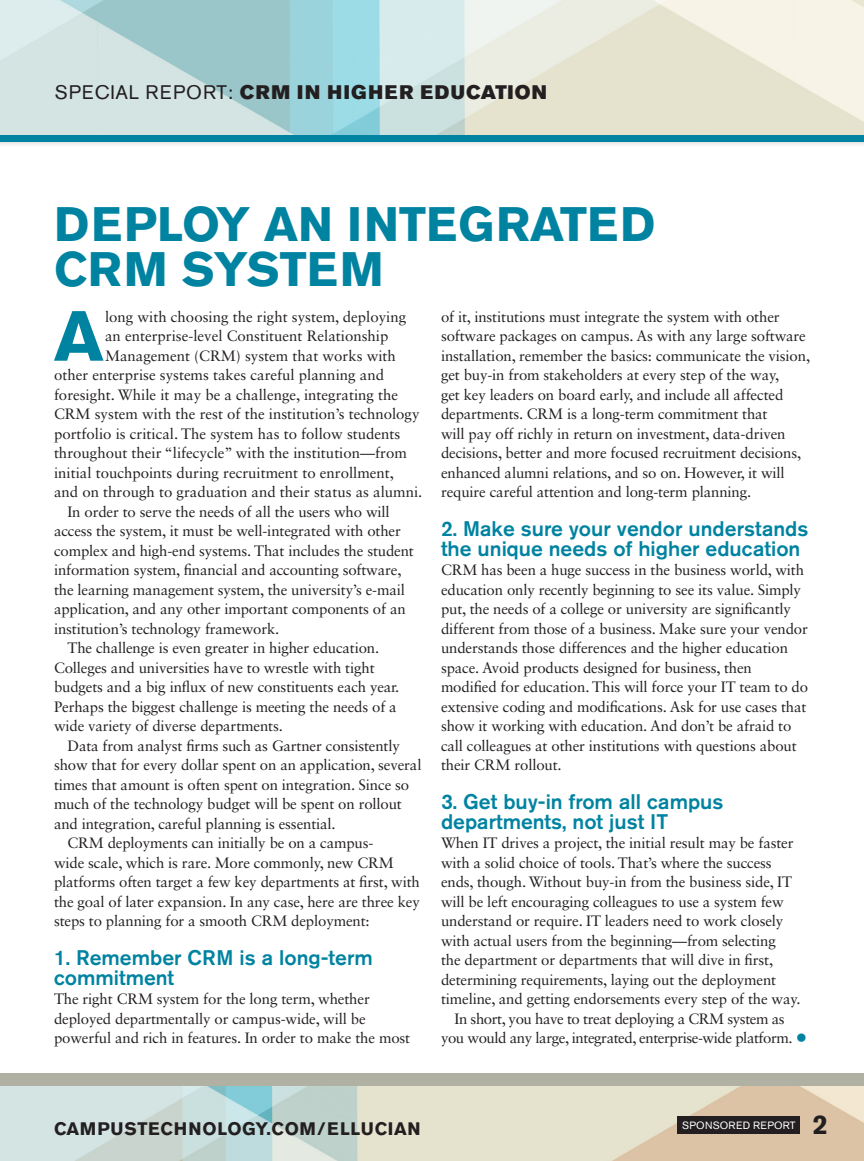
<style>
.page{position:relative;width:864px;height:1161px;background:#fff}
.page>*{position:absolute;margin:0;border:0;box-sizing:border-box;transform-origin:0 0}
.Body{font:700 70.2px "Akzidenz Grotesk BE";color:#0083a1}
.story_heads{font:700 48px/45px "Akzidenz Grotesk BE";color:#0083a1}
.dek2{font:700 27px "Akzidenz Grotesk BE";color:#231f20}
.subhead{font:500 21px/19.5px "Akzidenz Grotesk BE";color:#0083a1}
.t1{font:19.5px "Akzidenz Grotesk BE Super";letter-spacing:.06em;color:#231f20}
.deck{font:700 18px "Akzidenz Grotesk BE";letter-spacing:.03em;color:#231f20}
.body_no_indent{font:15px/19.5px "Sabon LT Std";letter-spacing:-.01em;color:#231f20}
.Body-2{font:15px "Sabon LT Std";color:#231f20}
.body_no_indent-2{font:15px/19.5px "Sabon LT Std";letter-spacing:-.03em;color:#231f20}
.t2{font:10.5px "Akzidenz Grotesk BE";letter-spacing:.02em;color:#fff}
.s1{font-family:"Akzidenz Grotesk BE"}
.s2{font-weight:700;font-size:24px;color:#0083a1}
</style>
<div class="page">
<div style="left:0;top:0;width:864px;height:148px;background:#231f20;opacity:.4"></div>
<img style="left:0;top:0;width:864px;height:135px">
<img style="left:0;top:1086px;width:864px;height:75px">
<div style="left:677px;top:1116px;width:122px;height:17px;background:#231f20"></div>
<div style="left:0;top:1073px;width:864px;height:13px;background:#b0b1a2"></div>
<div style="left:0;top:135px;width:864px;height:7px;background:#0083a1"></div>
<h3 class="t1" style="left:55px;top:80px;width:494px"><span class="s1">SPECIAL REPORT:</span> CRM IN HIGHER EDUCATION</h3>
<p class="story_heads" style="left:54px;top:202px;width:603px">DEPLOY AN INTEGRATED<br>CRM SYSTEM</p>
<p class="Body" style="left:54px;top:296px;width:51px">A</p>
<p class="Body-2" style="left:105px;top:308px;width:303px">long with choosing the right system, deploying</p>
<p class="Body-2" style="left:105px;top:327px;width:285px">an enterprise-level Constituent Relationship</p>
<p class="Body-2" style="left:105px;top:347px;width:292px">Management (CRM) system that works with</p>
<p class="Body-2" style="left:54px;top:366px;width:332px">other enterprise systems takes careful planning and</p>
<p class="Body-2" style="left:54px;top:386px;width:346px">foresight. While it may be a challenge, integrating the</p>
<p class="Body-2" style="left:54px;top:405px;width:367px">CRM system with the rest of the institution’s technology</p>
<p class="Body-2" style="left:54px;top:425px;width:348px">portfolio is critical. The system has to follow students</p>
<p class="Body-2" style="left:54px;top:444px;width:354px">throughout their “lifecycle” with the institution—from</p>
<p class="Body-2" style="left:54px;top:464px;width:342px">initial touchpoints during recruitment to enrollment,</p>
<p class="Body-2" style="left:54px;top:483px;width:370px">and on through to graduation and their status as alumni.</p>
<p class="body_no_indent" style="left:54px;top:502px;width:361px;text-indent:14px">In order to serve the needs of all the users who will access the system, it must be well-integrated with other complex and high-end systems. That includes the student information system, financial and accounting software, the learning management system, the university’s e-mail application, and any other important components of an institution’s technology framework.</p>
<p class="body_no_indent" style="left:54px;top:638px;width:347px;text-indent:14px">The challenge is even greater in higher education.<br>Colleges and universities have to wrestle with tight budgets and a big influx of new constituents each year.<br>Perhaps the biggest challenge is meeting the needs of a wide variety of diverse departments.</p>
<p class="body_no_indent" style="left:54px;top:736px;width:369px;text-indent:14px">Data from analyst firms such as Gartner consistently show that for every dollar spent on an application, several times that amount is often spent on integration. Since so much of the technology budget will be spent on rollout and integration, careful planning is essential.</p>
<p class="body_no_indent" style="left:54px;top:833px;width:367px;text-indent:14px">CRM deployments can initially be on a campus-<br>wide scale, which is rare. More commonly, new CRM platforms often target a few key departments at first, with the goal of later expansion. In any case, here are three key steps to planning for a smooth CRM deployment:</p>
<p class="subhead" style="left:54px;top:948px;width:320px">1. Remember CRM is a long-term commitment</p>
<p class="body_no_indent" style="left:54px;top:989px;width:358px">The right CRM system for the long term, whether deployed departmentally or campus-wide, will be powerful and rich in features. In order to make the most</p>
<p class="body_no_indent" style="left:441px;top:307px;width:371px">of it, institutions must integrate the system with other software packages on campus. As with any large software installation, remember the basics: communicate the vision, get buy-in from stakeholders at every step of the way,<br>get key leaders on board early, and include all affected departments. CRM is a long-term commitment that<br>will pay off richly in return on investment, data-driven decisions, better and more focused recruitment decisions, enhanced alumni relations, and so on. However, it will require careful attention and long-term planning.</p>
<p class="subhead" style="left:441px;top:519px;width:369px">2. Make sure your vendor understands the unique needs of higher education</p>
<p class="body_no_indent" style="left:441px;top:560px;width:369px">CRM has been a huge success in the business world, with education only recently beginning to see its value. Simply put, the needs of a college or university are significantly different from those of a business. Make sure your vendor understands those differences and the higher education space. Avoid products designed for business, then modified for education. This will force your IT team to do extensive coding and modifications. Ask for use cases that show it working with education. And don’t be afraid to call colleagues at other institutions with questions about their CRM rollout.</p>
<p class="subhead" style="left:441px;top:792px;width:284px">3. Get buy-in from all campus departments, not just IT</p>
<p class="body_no_indent" style="left:441px;top:833px;width:361px">When IT drives a project, the initial result may be faster with a solid choice of tools. That’s where the success ends, though. Without buy-in from the business side, IT will be left encouraging colleagues to use a system few understand or require. IT leaders need to work closely with actual users from the beginning—from selecting<br>the department or departments that will dive in first, determining requirements, laying out the deployment timeline, and getting endorsements every step of the way.</p>
<p class="body_no_indent-2" style="left:441px;top:1009px;width:368px;text-indent:14px">In short, you have to treat deploying a CRM system as you would any large, integrated, enterprise-wide platform. <span class="s2">•</span></p>
<p class="deck" style="left:54px;top:1118px;width:368px">CAMPUSTECHNOLOGY.COM/ELLUCIAN</p>
<p class="t2" style="left:682px;top:1119px;width:115px">SPONSORED REPORT</p>
<p class="dek2" style="left:813px;top:1109px;width:17px">2</p>
</div>
